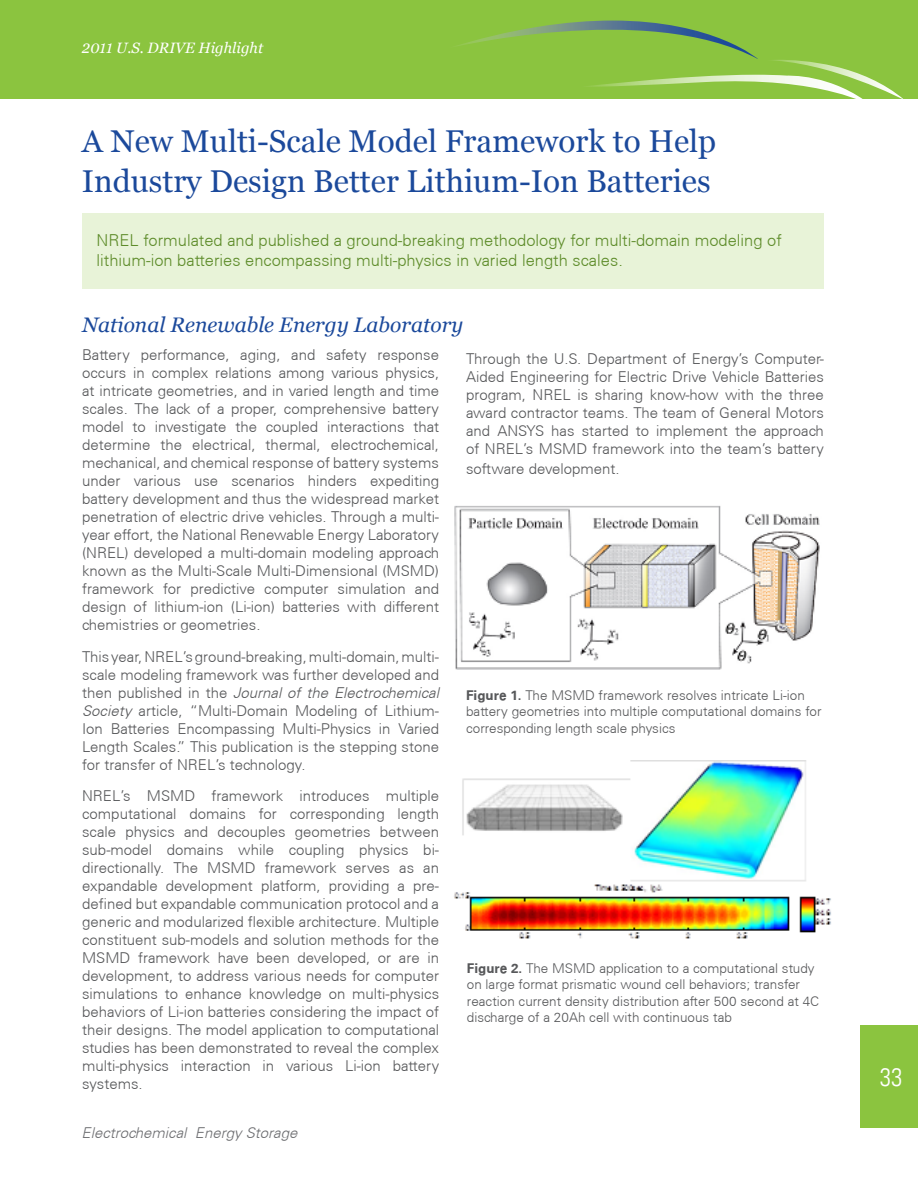
<style>
.page{position:relative;width:918px;height:1188px;background:#fff}
.page>*{position:absolute;margin:0;border:0;box-sizing:border-box;transform-origin:0 0}
.t1{font:31.5px/40.5px "Georgia";color:#1b499b}
.t2{font:300 condensed 25.5px "Univers LT";color:#fff}
.t3{font:italic 21px "Georgia";color:#1b499b}
.sub-title{font:300 16.5px/19.8px "Univers CE";color:#5e8c2a}
.body{font:300 15px/18px "Univers CE";color:#57585a;text-align:justify}
.t4{font:italic 300 15px "Univers CE";color:#6c6d70}
.t5{font:italic 15px "Georgia";color:#fff}
.body-2{font:300 13.5px/16.5px "Univers CE";color:#57585a}
.captions{font:300 13.5px/16.5px "Univers CE";color:#57585a}
.s1{font-style:italic}
.s2{font-weight:700}
</style>
<div class="page">
<div style="left:0;top:0;width:918px;height:99px;background:#8bc43f"></div>
<div style="left:861px;top:1025px;width:57px;height:102px;background:#8bc43f"></div>
<svg style="left:458px;top:20px;width:445px;height:79px"></svg>
<div style="left:82px;top:213px;width:742px;height:76px;background:#e8f3d8"></div>
<img style="left:454px;top:760px;width:377px;height:179px">
<img style="left:454px;top:505px;width:366px;height:165px">
<p class="t5" style="left:82px;top:40px;width:183px">2011 U.S. DRIVE Highlight</p>
<p class="t1" style="left:82px;top:121px;width:636px">A New Multi-Scale Model Framework to Help<br>Industry Design Better Lithium-Ion Batteries</p>
<p class="sub-title" style="left:97px;top:230px;width:687px">NREL formulated and published a ground-breaking methodology for multi-domain modeling of lithium-ion batteries encompassing multi-physics in varied length scales.</p>
<p class="t3" style="left:82px;top:313px;width:383px">National Renewable Energy Laboratory</p>
<p class="body" style="left:82px;top:346px;width:359px">Battery performance, aging, and safety response occurs in complex relations among various physics, at intricate geometries, and in varied length and time scales. The lack of a proper, comprehensive battery model to investigate the coupled interactions that determine the electrical, thermal, electrochemical, mechanical, and chemical response of battery systems under various use scenarios hinders expediting battery development and thus the widespread market penetration of electric drive vehicles. Through a multi&shy;year effort, the National Renewable Energy Laboratory (NREL) developed a multi-domain modeling approach known as the Multi-Scale Multi-Dimensional (MSMD) framework for predictive computer simulation and design of lithium-ion (Li-ion) batteries with different chemistries or geometries.</p>
<p class="body" style="left:82px;top:648px;width:359px">This year, NREL’s ground-breaking, multi-domain, multi&shy;scale modeling framework was further developed and then published in the <span class="s1">Journal of the Electrochemical Society</span> article, “Multi-Domain Modeling of Lithium-Ion Batteries Encompassing Multi-Physics in Varied Length Scales.” This publication is the stepping stone for transfer of NREL’s technology.</p>
<p class="body" style="left:82px;top:787px;width:359px">NREL’s MSMD framework introduces multiple computational domains for corresponding length scale physics and decouples geometries between sub-model domains while coupling physics bi&shy;directionally. The MSMD framework serves as an expandable development platform, providing a pre&shy;defined but expandable communication protocol and a generic and modularized flexible architecture. Multiple constituent sub-models and solution methods for the MSMD framework have been developed, or are in development, to address various needs for computer simulations to enhance knowledge on multi-physics behaviors of Li-ion batteries considering the impact of their designs. The model application to computational studies has been demonstrated to reveal the complex multi-physics interaction in various Li-ion battery systems.</p>
<p class="t4" style="left:82px;top:1124px;width:217px">Electrochemical Energy Storage</p>
<p class="body" style="left:466px;top:350px;width:359px">Through the U.S. Department of Energy’s Computer-Aided Engineering for Electric Drive Vehicle Batteries program, NREL is sharing know-how with the three award contractor teams. The team of General Motors and ANSYS has started to implement the approach of NREL’s MSMD framework into the team’s battery</p>
<p class="body" style="left:466px;top:460px;width:155px">software development.</p>
<p class="captions" style="left:466px;top:687px;width:357px"><span class="s2">Figure 1.</span> The MSMD framework resolves intricate Li-ion battery geometries into multiple computational domains for corresponding length scale physics</p>
<p class="body-2" style="left:467px;top:960px;width:354px"><span class="s2">Figure 2.</span> The MSMD application to a computational study on large format prismatic wound cell behaviors; transfer reaction current density distribution after 500 second at 4C discharge of a 20Ah cell with continuous tab</p>
<h2 class="t2" style="left:880px;top:1062px;width:24px">33</h2>
</div>
